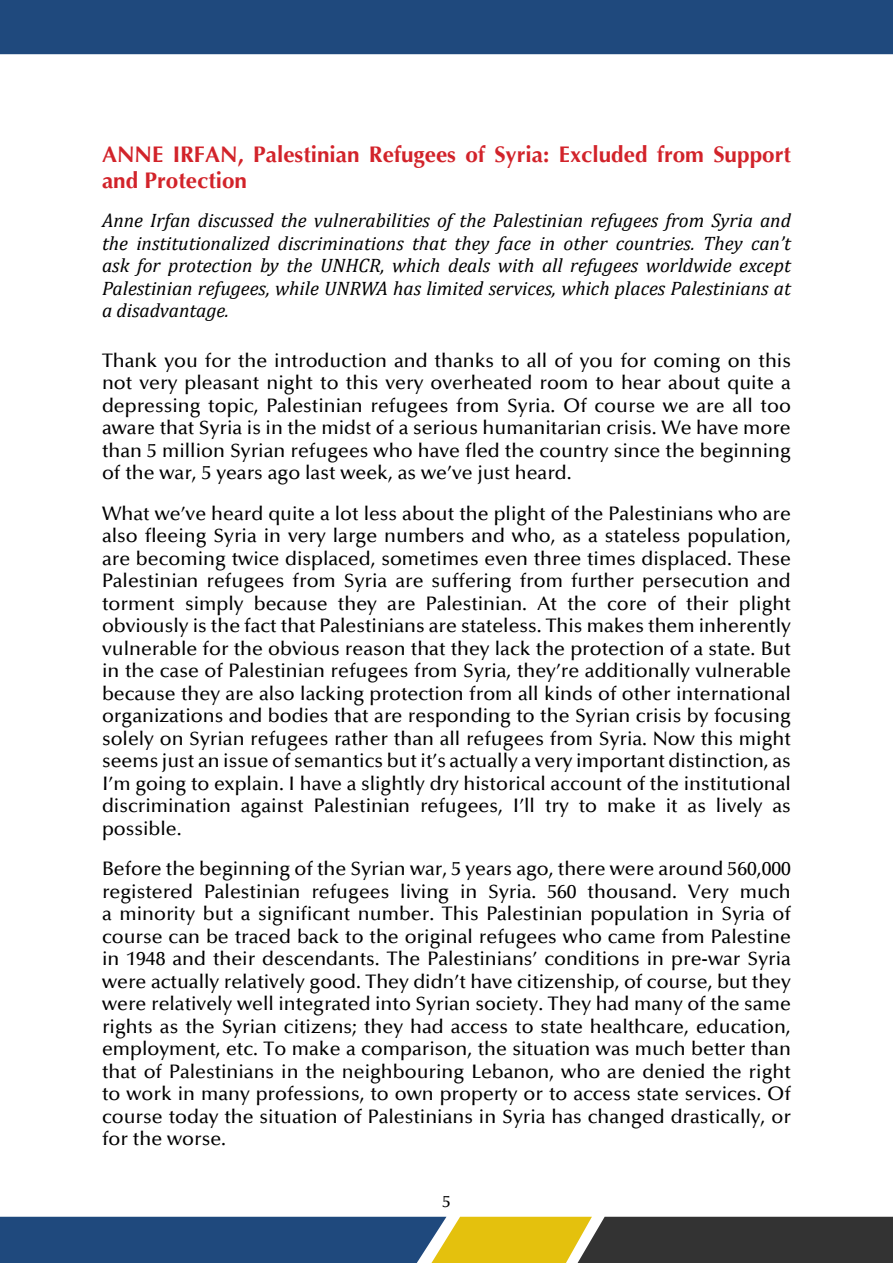
<style>
.page{position:relative;width:893px;height:1263px;background:#fff}
.page>*{position:absolute;margin:0;border:0;box-sizing:border-box;transform-origin:0 0}
.t1{font:italic 700 22.5px/25.8px "Optima";color:#d2232a}
.t2{font:500 19.5px/22.5px "Optima";color:#000;text-align:justify}
.t3{font:italic 19.5px/22.5px "Cambria";color:#000;text-align:justify}
.t4{font:500 16.5px "Optima";color:#000}
</style>
<div class="page">
<svg style="left:0;top:1217px;width:893px;height:46px;background:#495857"></svg>
<div style="left:0;top:0;width:893px;height:54px;background:#1f497d"></div>
<p class="t1" style="left:102px;top:142px;width:690px">ANNE IRFAN, Palestinian Refugees of Syria: Excluded from Support and Protection</p>
<p class="t3" style="left:102px;top:208px;width:690px">Anne Irfan discussed the vulnerabilities of the Palestinian refugees from Syria and the institutionalized discriminations that they face in other countries. They can’t ask for protection by the UNHCR, which deals with all refugees worldwide except Palestinian refugees, while UNRWA has limited services, which places Palestinians at a disadvantage.</p>
<p class="t2" style="left:102px;top:349px;width:690px">Thank you for the introduction and thanks to all of you for coming on this not very pleasant night to this very overheated room to hear about quite a depressing topic, Palestinian refugees from Syria. Of course we are all too aware that Syria is in the midst of a serious humanitarian crisis. We have more than 5 million Syrian refugees who have fled the country since the beginning of the war, 5 years ago last week, as we’ve just heard.</p>
<p class="t2" style="left:102px;top:502px;width:690px">What we’ve heard quite a lot less about the plight of the Palestinians who are also fleeing Syria in very large numbers and who, as a stateless population, are becoming twice displaced, sometimes even three times displaced. These Palestinian refugees from Syria are suffering from further persecution and torment simply because they are Palestinian. At the core of their plight obviously is the fact that Palestinians are stateless. This makes them inherently vulnerable for the obvious reason that they lack the protection of a state. But in the case of Palestinian refugees from Syria, they’re additionally vulnerable because they are also lacking protection from all kinds of other international organizations and bodies that are responding to the Syrian crisis by focusing solely on Syrian refugees rather than all refugees from Syria. Now this might seems just an issue of semantics but it’s actually a very important distinction, as I’m going to explain. I have a slightly dry historical account of the institutional discrimination against Palestinian refugees, I’ll try to make it as lively as possible.</p>
<p class="t2" style="left:102px;top:858px;width:690px">Before the beginning of the Syrian war, 5 years ago, there were around 560,000 registered Palestinian refugees living in Syria. 560 thousand. Very much a minority but a significant number. This Palestinian population in Syria of course can be traced back to the original refugees who came from Palestine in 1948 and their descendants. The Palestinians’ conditions in pre-war Syria were actually relatively good. They didn’t have citizenship, of course, but they were relatively well integrated into Syrian society. They had many of the same rights as the Syrian citizens; they had access to state healthcare, education, employment, etc. To make a comparison, the situation was much better than that of Palestinians in the neighbouring Lebanon, who are denied the right to work in many professions, to own property or to access state services. Of course today the situation of Palestinians in Syria has changed drastically, or for the worse.</p>
<p class="t4" style="left:442px;top:1192px;width:10px">5</p>
</div>
